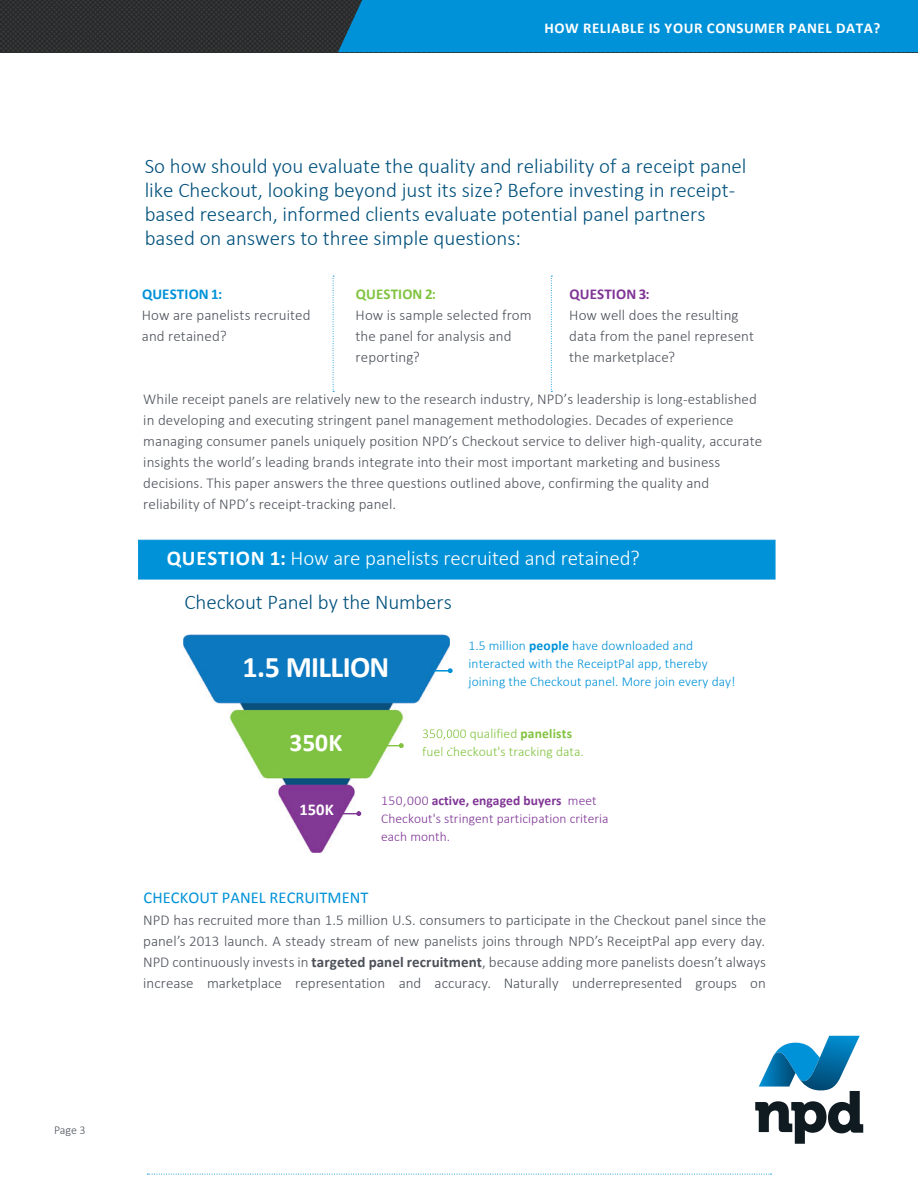
<style>
.page{position:relative;width:918px;height:1188px;background:#fff}
.page>*{position:absolute;margin:0;border:0;box-sizing:border-box;transform-origin:0 0}
.t1{font:700 30px "Calibri";letter-spacing:-.02em;color:#fff}
.t2{font:700 25.5px "Calibri";color:#fff}
.t3{font:300 21px/24px "Calibri";color:#00507c}
.t4{font:300 21px "Calibri";letter-spacing:-.01em;color:#fff}
.t5{font:16.5px "Calibri";letter-spacing:.005em;color:#0092d8}
.t6{font:700 16.5px "Calibri";color:#fff}
.t7{font:300 15px/21px "Calibri";letter-spacing:.005em;color:#4c5159}
.t8{font:700 15px "Calibri";letter-spacing:.04em;color:#fff}
.t9{font:700 15px "Calibri";letter-spacing:.005em;color:#0092d8}
.t10{font:700 15px "Calibri";letter-spacing:.005em;color:#81c340}
.t11{font:700 15px "Calibri";letter-spacing:.005em;color:#7f3595}
.t12{font:300 13.5px/18px "Calibri";letter-spacing:.005em;color:#0092d8}
.t13{font:300 13.5px/18px "Calibri";letter-spacing:.005em;color:#7f3595}
.t14{font:300 13.5px/18px "Calibri";letter-spacing:.005em;color:#81c340}
.t15{font:300 12px "Calibri";color:#4c5159}
.s1{font-weight:700}
</style>
<div class="page">
<svg style="left:0;top:0;width:918px;height:52px;background:#116c97"></svg>
<svg style="left:755px;top:1036px;width:108px;height:108px"></svg>
<div style="left:138px;top:540px;width:637px;height:39px;background:#0092d8;border:1px solid #0092d8"></div>
<svg style="left:333px;top:276px;width:1px;height:116px"></svg>
<svg style="left:551px;top:276px;width:1px;height:116px"></svg>
<svg style="left:147px;top:1174px;width:625px;height:1px"></svg>
<img style="left:183px;top:635px;width:267px;height:218px">
<img style="left:423px;top:729px;width:27px;height:11px">
<img style="left:422px;top:747px;width:28px;height:11px">
<img style="left:377px;top:798px;width:45px;height:10px">
<img style="left:425px;top:797px;width:25px;height:12px">
<img style="left:377px;top:815px;width:73px;height:12px">
<svg style="left:433px;top:668px;width:20px;height:5px"></svg>
<svg style="left:384px;top:743px;width:20px;height:5px"></svg>
<svg style="left:341px;top:811px;width:20px;height:5px"></svg>
<p class="t15" style="left:54px;top:1122px;width:33px">Page 3</p>
<p class="t8" style="left:544px;top:17px;width:338px">HOW RELIABLE IS YOUR CONSUMER PANEL DATA?</p>
<p class="t3" style="left:145px;top:154px;width:603px">So how should you evaluate the quality and reliability of a receipt panel like Checkout, looking beyond just its size? Before investing in receipt&shy;based research, informed clients evaluate potential panel partners based on answers to three simple questions:</p>
<p class="t9" style="left:142px;top:284px;width:82px">QUESTION 1:</p>
<p class="t7" style="left:142px;top:303px;width:170px">How are panelists recruited and retained?</p>
<p class="t10" style="left:356px;top:284px;width:82px">QUESTION 2:</p>
<p class="t7" style="left:356px;top:303px;width:178px">How is sample selected from the panel for analysis and reporting?</p>
<p class="t11" style="left:570px;top:284px;width:82px">QUESTION 3:</p>
<p class="t7" style="left:569px;top:303px;width:186px">How well does the resulting data from the panel represent the marketplace?</p>
<p class="t7" style="left:143px;top:388px;width:620px">While receipt panels are relatively new to the research industry, NPD’s leadership is long-established in developing and executing stringent panel management methodologies. Decades of experience managing consumer panels uniquely position NPD’s Checkout service to deliver high-quality, accurate insights the world’s leading brands integrate into their most important marketing and business decisions. This paper answers the three questions outlined above, confirming the quality and reliability of NPD’s receipt-tracking panel.</p>
<h3 class="t4" style="left:167px;top:545px;width:475px"><span class="s1">QUESTION 1:</span> How are panelists recruited and retained?</h3>
<h3 class="t3" style="left:185px;top:589px;width:269px">Checkout Panel by the Numbers</h3>
<h1 class="t1" style="left:243px;top:648px;width:148px">1.5 MILLION</h1>
<p class="t12" style="left:469px;top:636px;width:269px">1.5 million <span class="s1">people</span> have downloaded and interacted with the ReceiptPal app, thereby joining the Checkout panel. More join every day!</p>
<h2 class="t2" style="left:290px;top:726px;width:54px">350K</h2>
<p class="t6" style="left:299px;top:799px;width:36px">150K</p>
<p class="t14" style="left:422px;top:724px;width:163px">350,000 qualified <span class="s1">panelists </span>fuel Checkout's tracking data.</p>
<p class="t13" style="left:381px;top:791px;width:229px">150,000 <span class="s1">active, engaged buyers</span> meet<br>Checkout's stringent participation criteria each month.</p>
<p class="t5" style="left:144px;top:887px;width:227px">CHECKOUT PANEL RECRUITMENT</p>
<p class="t7" style="left:143px;top:909px;width:624px;text-align:justify">NPD has recruited more than 1.5 million U.S. consumers to participate in the Checkout panel since the panel’s 2013 launch. A steady stream of new panelists joins through NPD’s ReceiptPal app every day.<br>NPD continuously invests in <span class="s1">targeted panel recruitment</span>, because adding more panelists doesn’t always increase marketplace representation and accuracy. Naturally underrepresented groups on</p>
</div>
